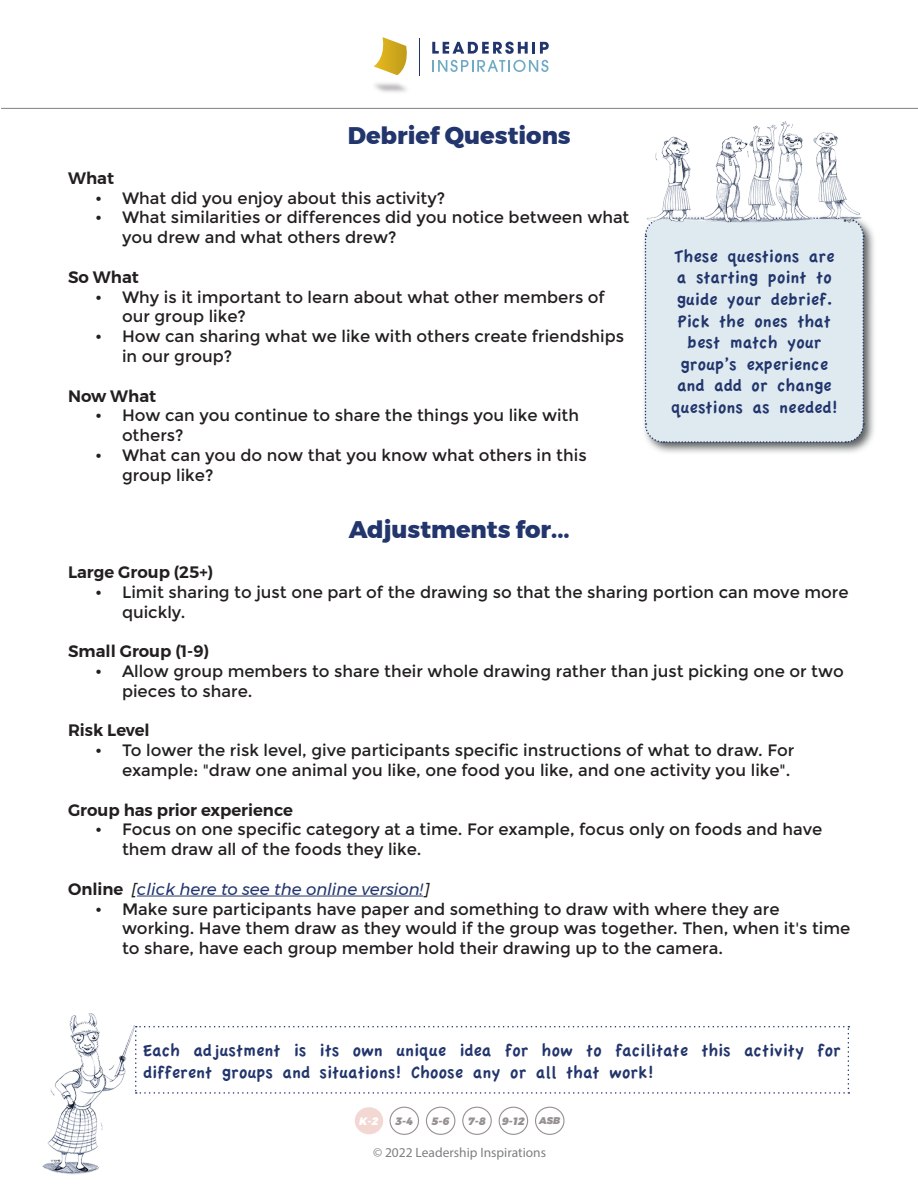
<style>
.page{position:relative;width:918px;height:1188px;background:#fff}
.page>*{position:absolute;margin:0;border:0;box-sizing:border-box;transform-origin:0 0}
.t1{font:800 24px "Montserrat";color:#22356c}
.t2{font:18px/21.6px "Apple Casual";color:#22356c;text-align:center}
.t3{font:16.5px/19.8px "Montserrat";color:#231f20}
.t4{font:600 16.5px "Montserrat";color:#231f20}
.t5{font:italic 16.5px "Montserrat";color:#22356c}
.t6{font:13.5px "Myriad Pro";color:#7e8083}
.t7{font:italic 900 10.65px "Montserrat";color:#969190}
.t8{font:italic 900 10.65px "Montserrat";color:#fff}
.t9{font:italic 900 9.75px "Montserrat";color:#969190}
.s1{font-weight:600;font-style:normal;color:#231f20}
.s2{color:#231f20}
</style>
<div class="page">
<hr style="left:1px;top:108px;width:917px;height:1px;background:#7e8083">
<div style="left:355px;top:1107px;width:28px;height:27px;background:#f2d7d3;border-radius:50%"></div>
<div style="left:390px;top:1107px;width:29px;height:28px;border:1px solid #969190;border-radius:50%"></div>
<div style="left:426px;top:1107px;width:29px;height:28px;border:1px solid #969190;border-radius:50%"></div>
<div style="left:462px;top:1107px;width:30px;height:28px;border:1px solid #969190;border-radius:50%"></div>
<div style="left:499px;top:1107px;width:29px;height:28px;border:1px solid #969190;border-radius:50%"></div>
<div style="left:535px;top:1107px;width:30px;height:28px;border:1px solid #969190;border-radius:50%"></div>
<svg style="left:432px;top:42px;width:117px;height:12px"></svg>
<svg style="left:438px;top:60px;width:110px;height:12px"></svg>
<hr style="left:419px;top:38px;width:1px;height:38px;background:#22356c">
<svg style="left:382px;top:37px;width:25px;height:16px"></svg>
<img style="left:373px;top:53px;width:65px;height:40px">
<svg style="left:650px;top:223px;width:224px;height:230px;background:#c0c1c1"></svg>
<div style="left:644px;top:218px;width:221px;height:226px;background:#deeaf0"></div>
<svg style="left:135px;top:1026px;width:714px;height:68px"></svg>
<hr style="left:137px;top:896px;width:286px;height:1px;background:#22356c">
<img style="left:42px;top:1013px;width:93px;height:161px">
<img style="left:647px;top:122px;width:216px;height:102px">
<p class="t1" style="left:348px;top:116px;width:225px">Debrief Questions</p>
<p class="t4" style="left:68px;top:165px;width:48px">What</p>
<p class="t3" style="left:95px;top:188px;width:352px">• What did you enjoy about this activity?</p>
<p class="t3" style="left:122px;top:208px;width:509px;text-indent:-27px">• What similarities or differences did you notice between what you drew and what others drew?</p>
<p class="t4" style="left:68px;top:264px;width:72px">So What</p>
<p class="t3" style="left:122px;top:287px;width:484px;text-indent:-27px">• Why is it important to learn about what other members of our group like?</p>
<p class="t3" style="left:122px;top:327px;width:504px;text-indent:-27px">• How can sharing what we like with others create friendships in our group?</p>
<p class="t4" style="left:68px;top:383px;width:90px">Now What</p>
<p class="t3" style="left:122px;top:406px;width:459px;text-indent:-27px">• How can you continue to share the things you like with others?</p>
<p class="t3" style="left:122px;top:445px;width:466px;text-indent:-27px">• What can you do now that you know what others in this group like?</p>
<p class="t1" style="left:349px;top:510px;width:222px">Adjustments for...</p>
<p class="t4" style="left:68px;top:559px;width:147px">Large Group (25+)</p>
<p class="t3" style="left:122px;top:582px;width:728px;text-indent:-27px">• Limit sharing to just one part of the drawing so that the sharing portion can move more quickly.</p>
<p class="t4" style="left:68px;top:638px;width:143px">Small Group (1-9)</p>
<p class="t3" style="left:122px;top:661px;width:723px;text-indent:-27px">• Allow group members to share their whole drawing rather than just picking one or two pieces to share.</p>
<p class="t4" style="left:68px;top:717px;width:83px">Risk Level</p>
<p class="t3" style="left:95px;top:741px;width:701px;text-align:right">• To lower the risk level, give participants specific instructions of what to draw. For example: "draw one animal you like, one food you like, and one activity you like".</p>
<p class="t4" style="left:68px;top:797px;width:226px">Group has prior experience</p>
<p class="t3" style="left:122px;top:820px;width:702px;text-indent:-27px">• Focus on one specific category at a time. For example, focus only on foods and have them draw all of the foods they like.</p>
<p class="t5" style="left:68px;top:876px;width:363px"><span class="s1">Online</span> <span class="s2">[</span>click here to see the online version!<span class="s2">]</span></p>
<p class="t3" style="left:122px;top:899px;width:730px;text-indent:-27px">• Make sure participants have paper and something to draw with where they are working. Have them draw as they would if the group was together. Then, when it's time to share, have each group member hold their drawing up to the camera.</p>
<p class="t2" style="left:671px;top:246px;width:168px">These questions are a starting point to guide your debrief.<br>Pick the ones that best match your group’s experience and add or change questions as needed!</p>
<p class="t2" style="left:143px;top:1040px;width:699px;text-align:left">Each adjustment is its own unique idea for how to facilitate this activity for different groups and situations! Choose any or all that work!</p>
<p class="t8" style="left:359px;top:1112px;width:21px">K-2</p>
<p class="t7" style="left:395px;top:1113px;width:20px">3-4</p>
<p class="t7" style="left:431px;top:1112px;width:20px">5-6</p>
<p class="t7" style="left:468px;top:1113px;width:20px">7-8</p>
<p class="t7" style="left:502px;top:1113px;width:25px">9-12</p>
<p class="t9" style="left:539px;top:1113px;width:23px">ASB</p>
<p class="t6" style="left:373px;top:1144px;width:175px">© 2022 Leadership Inspirations</p>
</div>
